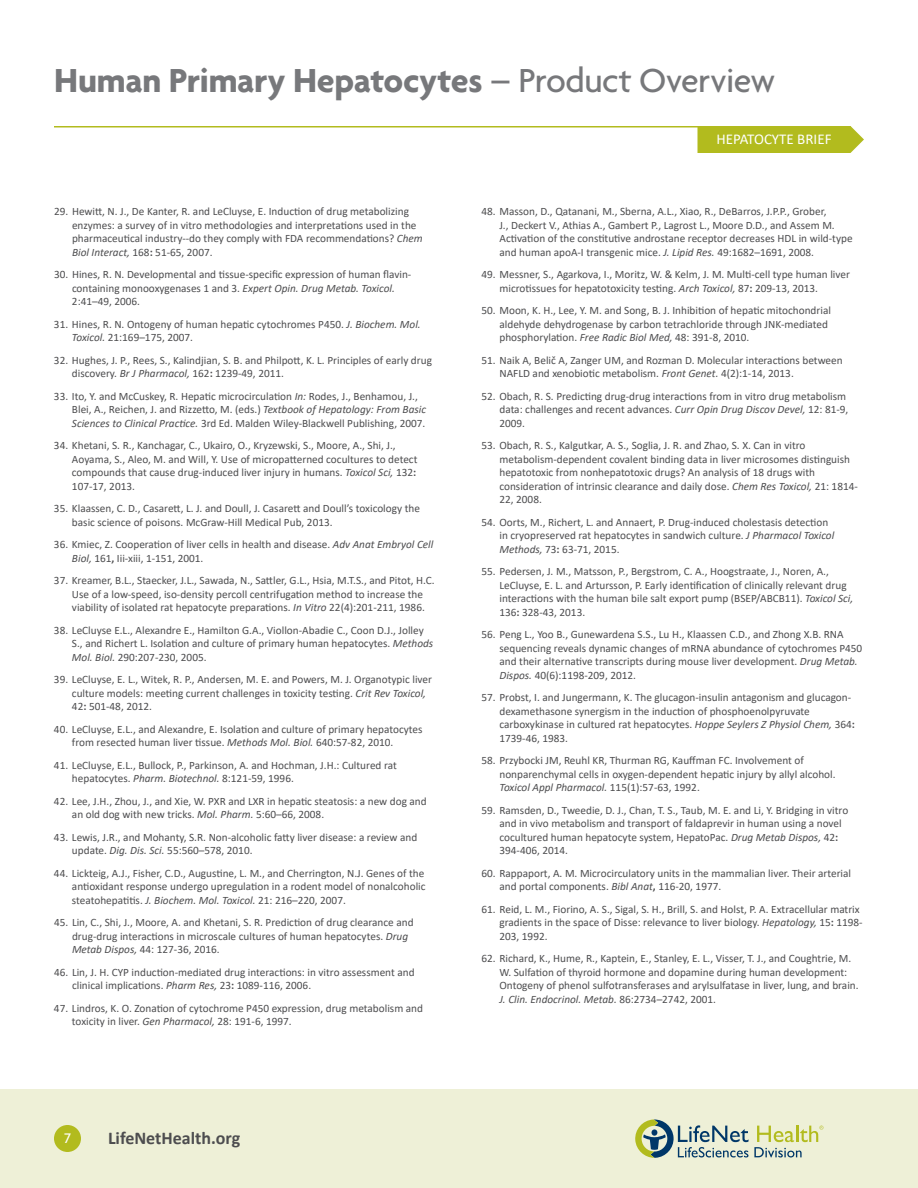
<style>
.page{position:relative;width:918px;height:1188px;background:#fff}
.page>*{position:absolute;margin:0;border:0;box-sizing:border-box;transform-origin:0 0}
.t1{font:700 36px "Agenda";letter-spacing:-.01em;color:#77787b}
.t2{font:700 18px "Calibri";color:#4d4d4f}
.t3{font:15px "Calibri";color:#fff}
.t4{font:500 15px "Agenda";color:#fff}
.t5{font:11.25px/13.5px "Calibri";color:#4d4d4f}
.s1{font-weight:500}
.s2{font-style:italic}
.s3{font-weight:700}
</style>
<div class="page">
<div style="left:0;top:1089px;width:918px;height:99px;background:#eef0d7"></div>
<svg style="left:635px;top:1119px;width:188px;height:39px"></svg>
<div style="left:697px;top:126px;width:167px;height:27px;background:#b2bb1e"></div>
<div style="left:54px;top:1125px;width:27px;height:27px;background:#b2bb1e;border-radius:50%"></div>
<hr style="left:54px;top:126px;width:796px;height:2px;background:#b2bb1e">
<h1 class="t1" style="left:54px;top:58px;width:723px">Human Primary Hepatocytes <span class="s1">– Product Overview</span></h1>
<p class="t5" style="left:72px;top:205px;width:352px;text-indent:-18px">29. Hewitt, N. J., De Kanter, R. and LeCluyse, E. Induction of drug metabolizing enzymes: a survey of in vitro methodologies and interpretations used in the pharmaceutical industry--do they comply with FDA recommendations? <span class="s2">Chem Biol Interact,</span> 168<span class="s3">:</span> 51-65, 2007.</p>
<p class="t5" style="left:72px;top:268px;width:341px;text-indent:-18px">30. Hines, R. N. Developmental and tissue-specific expression of human flavin&shy;containing monooxygenases 1 and 3. <span class="s2">Expert Opin. Drug Metab. Toxicol.<br></span>2:41–49, 2006.</p>
<p class="t5" style="left:72px;top:317px;width:350px;text-indent:-18px">31. Hines, R. N. Ontogeny of human hepatic cytochromes P450. <span class="s2">J. Biochem. Mol.<br>Toxicol.</span> 21:169–175, 2007.</p>
<p class="t5" style="left:72px;top:353px;width:362px;text-indent:-18px">32. Hughes, J. P., Rees, S., Kalindjian, S. B. and Philpott, K. L. Principles of early drug discovery. <span class="s2">Br J Pharmacol,</span> 162<span class="s3">:</span> 1239-49, 2011.</p>
<p class="t5" style="left:72px;top:389px;width:356px;text-indent:-18px">33. Ito, Y. and McCuskey, R. Hepatic microcirculation <span class="s2">In:</span> Rodes, J., Benhamou, J.,<br>Blei, A., Reichen, J. and Rizzetto, M. (eds.) <span class="s2">Textbook of Hepatology: From Basic<br>Sciences to Clinical Practice.</span> 3rd Ed. Malden Wiley-Blackwell Publishing, 2007.</p>
<p class="t5" style="left:72px;top:439px;width:347px;text-indent:-18px">34. Khetani, S. R., Kanchagar, C., Ukairo, O., Kryzewski, S., Moore, A., Shi, J., Aoyama, S., Aleo, M. and Will, Y. Use of micropatterned cocultures to detect compounds that cause drug-induced liver injury in humans. <span class="s2">Toxicol Sci,</span> 132<span class="s3">:<br></span>107-17, 2013.</p>
<p class="t5" style="left:72px;top:502px;width:350px;text-indent:-18px">35. Klaassen, C. D., Casarett, L. J. and Doull, J. Casarett and Doull’s toxicology the basic science of poisons. McGraw-Hill Medical Pub, 2013.</p>
<p class="t5" style="left:72px;top:538px;width:363px;text-indent:-18px">36. Kmiec, Z. Cooperation of liver cells in health and disease. <span class="s2">Adv Anat Embryol Cell<br>Biol,</span> 161<span class="s3">,</span> Iii-xiii, 1-151, 2001.</p>
<p class="t5" style="left:72px;top:574px;width:364px;text-indent:-18px">37. Kreamer, B.L., Staecker, J.L., Sawada, N., Sattler, G.L., Hsia, M.T.S., and Pitot, H.C.<br>Use of a low-speed, iso-density percoll centrifugation method to increase the viability of isolated rat hepatocyte preparations. <span class="s2">In Vitro</span> 22(4):201-211, 1986.</p>
<p class="t5" style="left:72px;top:623px;width:363px;text-indent:-18px">38. LeCluyse E.L., Alexandre E., Hamilton G.A., Viollon-Abadie C., Coon D.J., Jolley<br>S., and Richert L. Isolation and culture of primary human hepatocytes. <span class="s2">Methods<br>Mol. Biol.</span> 290:207-230, 2005.</p>
<p class="t5" style="left:72px;top:673px;width:362px;text-indent:-18px">39. LeCluyse, E. L., Witek, R. P., Andersen, M. E. and Powers, M. J. Organotypic liver culture models: meeting current challenges in toxicity testing. <span class="s2">Crit Rev Toxicol,<br></span>42<span class="s3">:</span> 501-48, 2012.</p>
<p class="t5" style="left:72px;top:722px;width:352px;text-indent:-18px">40. LeCluyse, E.L., and Alexandre, E. Isolation and culture of primary hepatocytes from resected human liver tissue. <span class="s2">Methods Mol. Biol.</span> 640:57-82, 2010.</p>
<p class="t5" style="left:72px;top:758px;width:326px;text-indent:-18px">41. LeCluyse, E.L., Bullock, P., Parkinson, A. and Hochman, J.H.: Cultured rat hepatocytes. <span class="s2">Pharm. Biotechnol.</span> 8:121-59, 1996.</p>
<p class="t5" style="left:72px;top:794px;width:356px;text-indent:-18px">42. Lee, J.H., Zhou, J., and Xie, W. PXR and LXR in hepatic steatosis: a new dog and an old dog with new tricks. <span class="s2">Mol. Pharm.</span> 5:60–66, 2008.</p>
<p class="t5" style="left:72px;top:830px;width:347px;text-indent:-18px">43. Lewis, J.R., and Mohanty, S.R. Non-alcoholic fatty liver disease: a review and update. <span class="s2">Dig. Dis. Sci.</span> 55:560–578, 2010.</p>
<p class="t5" style="left:72px;top:866px;width:355px;text-align:justify;text-indent:-18px">44. Lickteig, A.J., Fisher, C.D., Augustine, L. M., and Cherrington, N.J. Genes of the antioxidant response undergo upregulation in a rodent model of nonalcoholic steatohepatitis. <span class="s2">J. Biochem. Mol. Toxicol.</span> 21: 216–220, 2007.</p>
<p class="t5" style="left:72px;top:916px;width:343px;text-indent:-18px">45. Lin, C., Shi, J., Moore, A. and Khetani, S. R. Prediction of drug clearance and drug-drug interactions in microscale cultures of human hepatocytes. <span class="s2">Drug<br>Metab Dispos,</span> 44: 127-36, 2016.</p>
<p class="t5" style="left:72px;top:965px;width:344px;text-indent:-18px">46. Lin, J. H. CYP induction-mediated drug interactions: in vitro assessment and clinical implications. <span class="s2">Pharm Res,</span> 23<span class="s3">:</span> 1089-116, 2006.</p>
<p class="t5" style="left:72px;top:1001px;width:353px;text-indent:-18px">47. Lindros, K. O. Zonation of cytochrome P450 expression, drug metabolism and toxicity in liver. <span class="s2">Gen Pharmacol,</span> 28: 191-6, 1997.</p>
<h3 class="t4" style="left:64px;top:1129px;width:8px">7</h3>
<h2 class="t2" style="left:108px;top:1126px;width:134px">LifeNetHealth.org</h2>
<h3 class="t3" style="left:716px;top:129px;width:117px">HEPATOCYTE BRIEF</h3>
<p class="t5" style="left:499px;top:205px;width:355px;text-indent:-18px">48. Masson, D., Qatanani, M., Sberna, A.L., Xiao, R., DeBarros, J.P.P., Grober,<br>J., Deckert V., Athias A., Gambert P., Lagrost L., Moore D.D., and Assem M.<br>Activation of the constitutive androstane receptor decreases HDL in wild-type and human apoA-I transgenic mice. <span class="s2">J. Lipid Res.</span> 49:1682–1691, 2008.</p>
<p class="t5" style="left:499px;top:268px;width:352px;text-indent:-18px">49. Messner, S., Agarkova, I., Moritz, W. &amp; Kelm, J. M. Multi-cell type human liver microtissues for hepatotoxicity testing. <span class="s2">Arch Toxicol,</span> 87<span class="s3">:</span> 209-13, 2013.</p>
<p class="t5" style="left:499px;top:304px;width:333px;text-indent:-18px">50. Moon, K. H., Lee, Y. M. and Song, B. J. Inhibition of hepatic mitochondrial aldehyde dehydrogenase by carbon tetrachloride through JNK-mediated phosphorylation. <span class="s2">Free Radic Biol Med,</span> 48: 391-8, 2010.</p>
<p class="t5" style="left:499px;top:353px;width:345px;text-indent:-18px">51. Naik A, Belič A, Zanger UM, and Rozman D. Molecular interactions between<br>NAFLD and xenobiotic metabolism. <span class="s2">Front Genet.</span> 4(2):1-14, 2013.</p>
<p class="t5" style="left:499px;top:389px;width:350px;text-indent:-18px">52. Obach, R. S. Predicting drug-drug interactions from in vitro drug metabolism data: challenges and recent advances. <span class="s2">Curr Opin Drug Discov Devel,</span> 12: 81-9,<br>2009.</p>
<p class="t5" style="left:499px;top:439px;width:360px;text-indent:-18px">53. Obach, R. S., Kalgutkar, A. S., Soglia, J. R. and Zhao, S. X. Can in vitro metabolism-dependent covalent binding data in liver microsomes distinguish hepatotoxic from nonhepatotoxic drugs? An analysis of 18 drugs with consideration of intrinsic clearance and daily dose. <span class="s2">Chem Res Toxicol,</span> 21: 1814- 22, 2008.</p>
<p class="t5" style="left:499px;top:515px;width:336px;text-indent:-18px">54. Oorts, M., Richert, L. and Annaert, P. Drug-induced cholestasis detection in cryopreserved rat hepatocytes in sandwich culture. <span class="s2">J Pharmacol Toxicol<br>Methods,</span> 73<span class="s3">:</span> 63-71, 2015.</p>
<p class="t5" style="left:499px;top:565px;width:355px;text-indent:-18px">55. Pedersen, J. M., Matsson, P., Bergstrom, C. A., Hoogstraate, J., Noren, A., LeCluyse, E. L. and Artursson, P. Early identification of clinically relevant drug interactions with the human bile salt export pump (BSEP/ABCB11). <span class="s2">Toxicol Sci, </span>136<span class="s3">:</span> 328-43, 2013.</p>
<p class="t5" style="left:499px;top:628px;width:364px;text-indent:-18px">56. Peng L., Yoo B., Gunewardena S.S., Lu H., Klaassen C.D., and Zhong X.B. RNA sequencing reveals dynamic changes of mRNA abundance of cytochromes P450 and their alternative transcripts during mouse liver development. <span class="s2">Drug Metab.<br>Dispos.</span> 40(6):1198-209, 2012.</p>
<p class="t5" style="left:499px;top:691px;width:357px;text-indent:-18px">57. Probst, I. and Jungermann, K. The glucagon-insulin antagonism and glucagon&shy;dexamethasone synergism in the induction of phosphoenolpyruvate carboxykinase in cultured rat hepatocytes. <span class="s2">Hoppe Seylers Z Physiol Chem,</span> 364<span class="s3">:<br></span>1739-46, 1983.</p>
<p class="t5" style="left:499px;top:754px;width:338px;text-indent:-18px">58. Przybocki JM, Reuhl KR, Thurman RG, Kauffman FC. Involvement of nonparenchymal cells in oxygen-dependent hepatic injury by allyl alcohol.<br><span class="s2">Toxicol Appl Pharmacol.</span> 115(1):57-63, 1992.</p>
<p class="t5" style="left:499px;top:803px;width:350px;text-indent:-18px">59. Ramsden, D., Tweedie, D. J., Chan, T. S., Taub, M. E. and Li, Y. Bridging in vitro and in vivo metabolism and transport of faldaprevir in human using a novel cocultured human hepatocyte system, HepatoPac. <span class="s2">Drug Metab Dispos,</span> 42<span class="s3">:<br></span>394-406, 2014.</p>
<p class="t5" style="left:499px;top:866px;width:353px;text-indent:-18px">60. Rappaport, A. M. Microcirculatory units in the mammalian liver. Their arterial and portal components. <span class="s2">Bibl Anat</span><span class="s3">,</span> 116-20, 1977.</p>
<p class="t5" style="left:499px;top:902px;width:365px;text-indent:-18px">61. Reid, L. M., Fiorino, A. S., Sigal, S. H., Brill, S. and Holst, P. A. Extracellular matrix gradients in the space of Disse: relevance to liver biology. <span class="s2">Hepatology,</span> 15<span class="s3">:</span> 1198-<br>203, 1992.</p>
<p class="t5" style="left:499px;top:952px;width:361px;text-indent:-18px">62. Richard, K., Hume, R., Kaptein, E., Stanley, E. L., Visser, T. J., and Coughtrie, M.<br>W. Sulfation of thyroid hormone and dopamine during human development:<br>Ontogeny of phenol sulfotransferases and arylsulfatase in liver, lung, and brain.<br><span class="s2">J. Clin. Endocrinol. Metab.</span> 86:2734–2742, 2001.</p>
</div>
